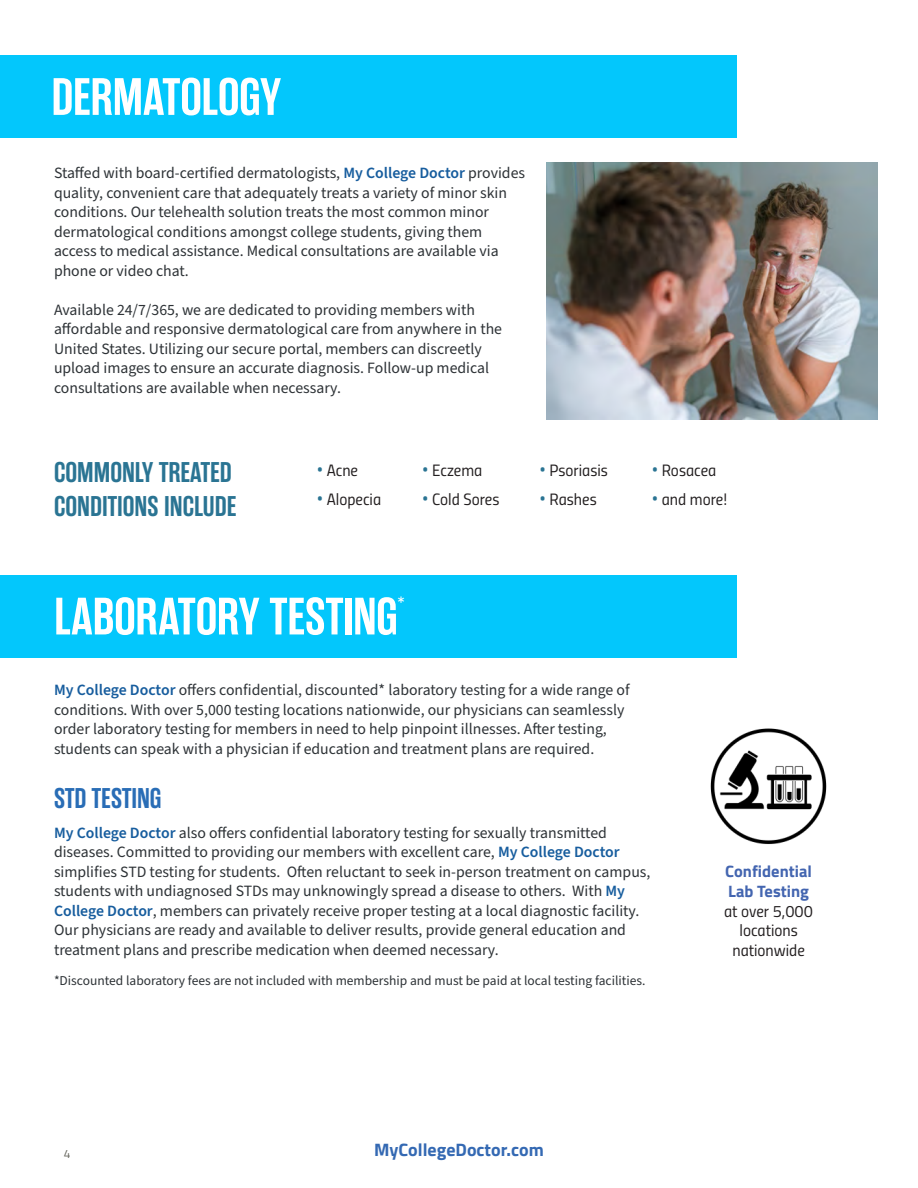
<style>
.page{position:relative;width:918px;height:1188px;background:#fff}
.page>*{position:absolute;margin:0;border:0;box-sizing:border-box;transform-origin:0 0}
.Subhead_-_Rama_Gothic_35pt{font:600 52.5px "Rama Gothic E";color:#fff}
._82_Header_gray_Rama_Gothic_C{font:600 52.5px "Rama Gothic E";letter-spacing:-.005em;color:#fff}
.t1{font:600 28.5px/34.2px "Rama Gothic E";color:#2a7493}
.t2{font:600 28.5px "Rama Gothic E";color:#296db6}
.t3{font:700 18px "Titillium";color:#3469b3}
.t4{font:16.5px/19.8px "Titillium Regular Upright";color:#231f20;text-align:center}
.t5{font:700 16.5px/19.8px "Titillium";color:#4365b0}
.Body_Text{font:15.75px/19.5px "Source Sans Pro";color:#2d3236}
.Subhead_-_Rama_Gothic_35pt-2{font:600 15px "Rama Gothic E";color:#fff}
.Body_Text-2{font:13.5px "Source Sans Pro";color:#2d3236}
.t6{font:12px "Titillium Web";color:#686860}
.s1{font-weight:600;color:#175d9e}
.s2{font-family:"Roboto Slab";font-weight:700;color:#2a7493}
</style>
<div class="page">
<div style="left:0;top:56px;width:737px;height:82px;background:#03c7fc"></div>
<div style="left:0;top:576px;width:737px;height:82px;background:#03c7fc"></div>
<img style="left:547px;top:162px;width:331px;height:257px">
<img style="left:710px;top:728px;width:117px;height:116px">
<p class="_82_Header_gray_Rama_Gothic_C" style="left:51px;top:68px;width:231px">DERMATOLOGY</p>
<p class="Body_Text" style="left:54px;top:164px;width:473px">Staffed with board-certified dermatologists, <span class="s1">My College Doctor</span> provides quality, convenient care that adequately treats a variety of minor skin conditions. Our telehealth solution treats the most common minor dermatological conditions amongst college students, giving them access to medical assistance. Medical consultations are available via phone or video chat.</p>
<p class="Body_Text" style="left:54px;top:300px;width:450px">Available 24/7/365, we are dedicated to providing members with affordable and responsive dermatological care from anywhere in the United States. Utilizing our secure portal, members can discreetly upload images to ensure an accurate diagnosis. Follow-up medical consultations are available when necessary.</p>
<p class="t1" style="left:54px;top:456px;width:184px">COMMONLY TREATED<br>CONDITIONS INCLUDE</p>
<p class="t4" style="left:317px;top:459px;width:43px"><span class="s2">•</span> Acne</p>
<p class="t4" style="left:422px;top:459px;width:61px"><span class="s2">•</span> Eczema</p>
<p class="t4" style="left:540px;top:459px;width:70px"><span class="s2">•</span> Psoriasis</p>
<p class="t4" style="left:652px;top:459px;width:66px"><span class="s2">•</span> Rosacea</p>
<p class="t4" style="left:317px;top:489px;width:66px"><span class="s2">•</span> Alopecia</p>
<p class="t4" style="left:422px;top:489px;width:78px"><span class="s2">•</span> Cold Sores</p>
<p class="t4" style="left:540px;top:489px;width:58px"><span class="s2">•</span> Rashes</p>
<p class="t4" style="left:652px;top:489px;width:77px"><span class="s2">•</span> and more!</p>
<p class="Subhead_-_Rama_Gothic_35pt" style="left:54px;top:587px;width:345px">LABORATORY TESTING</p>
<p class="Subhead_-_Rama_Gothic_35pt-2" style="left:398px;top:594px;width:8px">*</p>
<p class="Body_Text" style="left:54px;top:681px;width:577px"><span class="s1">My College Doctor</span> offers confidential, discounted* laboratory testing for a wide range of conditions. With over 5,000 testing locations nationwide, our physicians can seamlessly order laboratory testing for members in need to help pinpoint illnesses. After testing, students can speak with a physician if education and treatment plans are required.</p>
<p class="t2" style="left:54px;top:782px;width:109px">STD TESTING</p>
<p class="Body_Text" style="left:54px;top:823px;width:598px"><span class="s1">My College Doctor</span> also offers confidential laboratory testing for sexually transmitted diseases. Committed to providing our members with excellent care, <span class="s1">My College Doctor </span>simplifies STD testing for students. Often reluctant to seek in-person treatment on campus, students with undiagnosed STDs may unknowingly spread a disease to others. With <span class="s1">My College Doctor</span>, members can privately receive proper testing at a local diagnostic facility.<br>Our physicians are ready and available to deliver results, provide general education and treatment plans and prescribe medication when deemed necessary.</p>
<p class="Body_Text-2" style="left:54px;top:972px;width:593px">*Discounted laboratory fees are not included with membership and must be paid at local testing facilities.</p>
<p class="t6" style="left:64px;top:1145px;width:8px">4</p>
<p class="t3" style="left:374px;top:1136px;width:171px">MyCollegeDoctor.com</p>
<p class="t5" style="left:725px;top:860px;width:88px">Confidential<br>Lab Testing</p>
<p class="t4" style="left:724px;top:900px;width:90px">at over 5,000 locations nationwide</p>
</div>
